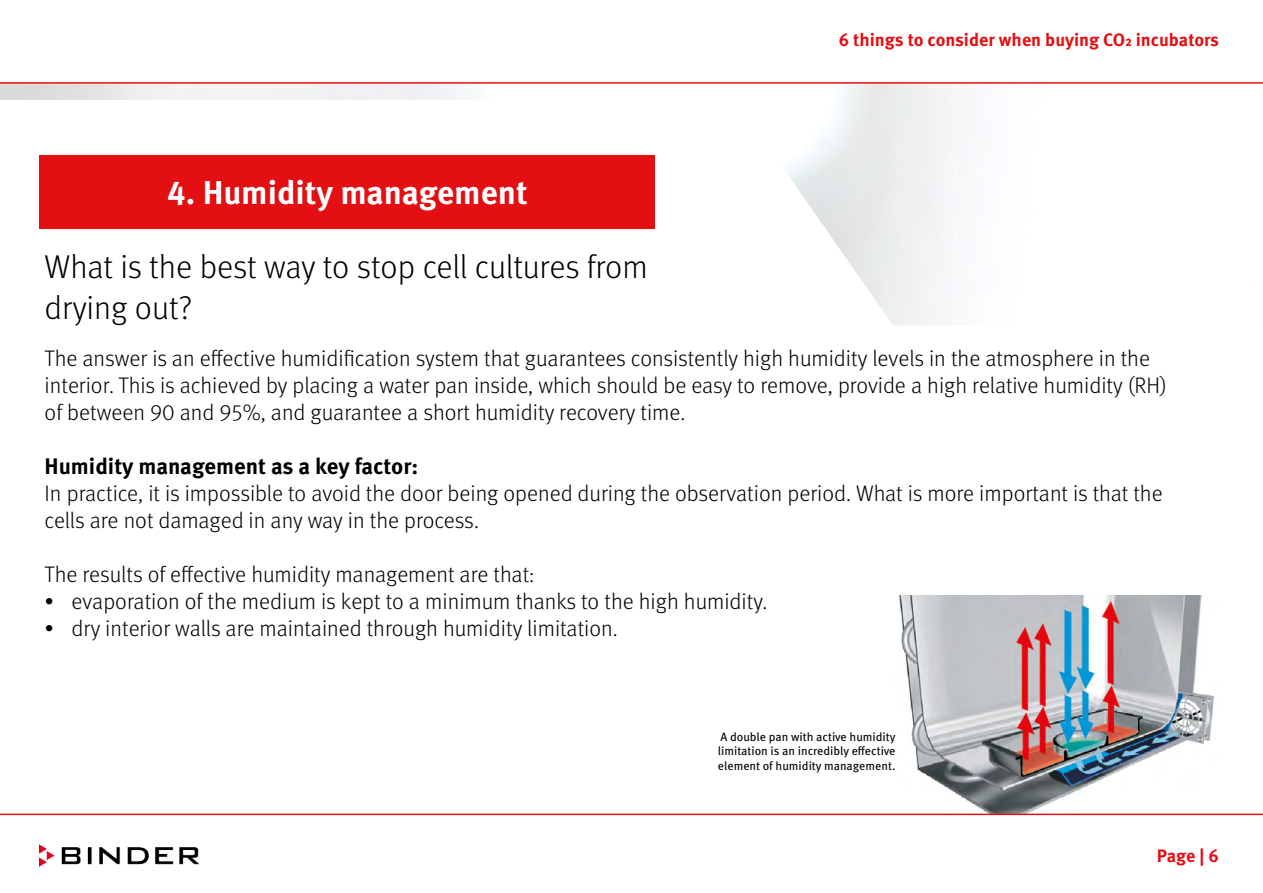
<style>
.page{position:relative;width:1263px;height:893px;background:#fff}
.page>*{position:absolute;margin:0;border:0;box-sizing:border-box;transform-origin:0 0}
.t1{font:300 33px/41.2px "Meta Pro";letter-spacing:-.005em;color:#000}
.t2{font:700 33px "Meta Pro";color:#fff}
.t3{font:300 22.5px/27px "Meta Pro";color:#000}
.t4{font:700 22.5px "Meta Pro";color:#000}
.t5{font:700 18px "Meta Pro";color:#e30f13}
.t6{font:12px/14.4px "Meta Pro";color:#000;text-align:justify}
</style>
<div class="page">
<img style="left:0;top:84px;width:960px;height:241px">
<img style="left:895px;top:596px;width:324px;height:218px">
<svg style="left:0;top:814px;width:1263px;height:53px"></svg>
<img style="left:39px;top:844px;width:160px;height:22px">
<svg style="left:0;top:82px;width:1263px;height:2px;background:#e7484b"></svg>
<div style="left:39px;top:155px;width:616px;height:73px;background:#e30f13"></div>
<p class="t2" style="left:167px;top:167px;width:362px">4. Humidity management</p>
<p class="t5" style="left:839px;top:25px;width:382px">6 things to consider when buying CO2 incubators</p>
<p class="t1" style="left:45px;top:244px;width:605px">What is the best way to stop cell cultures from drying out?</p>
<p class="t3" style="left:45px;top:343px;width:1124px">The answer is an effective humidification system that guarantees consistently high humidity levels in the atmosphere in the interior. This is achieved by placing a water pan inside, which should be easy to remove, provide a high relative humidity (RH) of between 90 and 95%, and guarantee a short humidity recovery time.</p>
<p class="t4" style="left:45px;top:448px;width:375px">Humidity management as a key factor:</p>
<p class="t3" style="left:45px;top:478px;width:1119px">In practice, it is impossible to avoid the door being opened during the observation period. What is more important is that the cells are not damaged in any way in the process.</p>
<p class="t3" style="left:45px;top:559px;width:491px">The results of effective humidity management are that:</p>
<p class="t3" style="left:45px;top:586px;width:724px">• evaporation of the medium is kept to a minimum thanks to the high humidity.</p>
<p class="t3" style="left:45px;top:613px;width:575px">• dry interior walls are maintained through humidity limitation.</p>
<p class="t6" style="left:718px;top:729px;width:179px">A double pan with active humidity limitation is an incredibly effective element of humidity management.</p>
<p class="t5" style="left:1157px;top:842px;width:64px">Page | 6</p>
</div>
